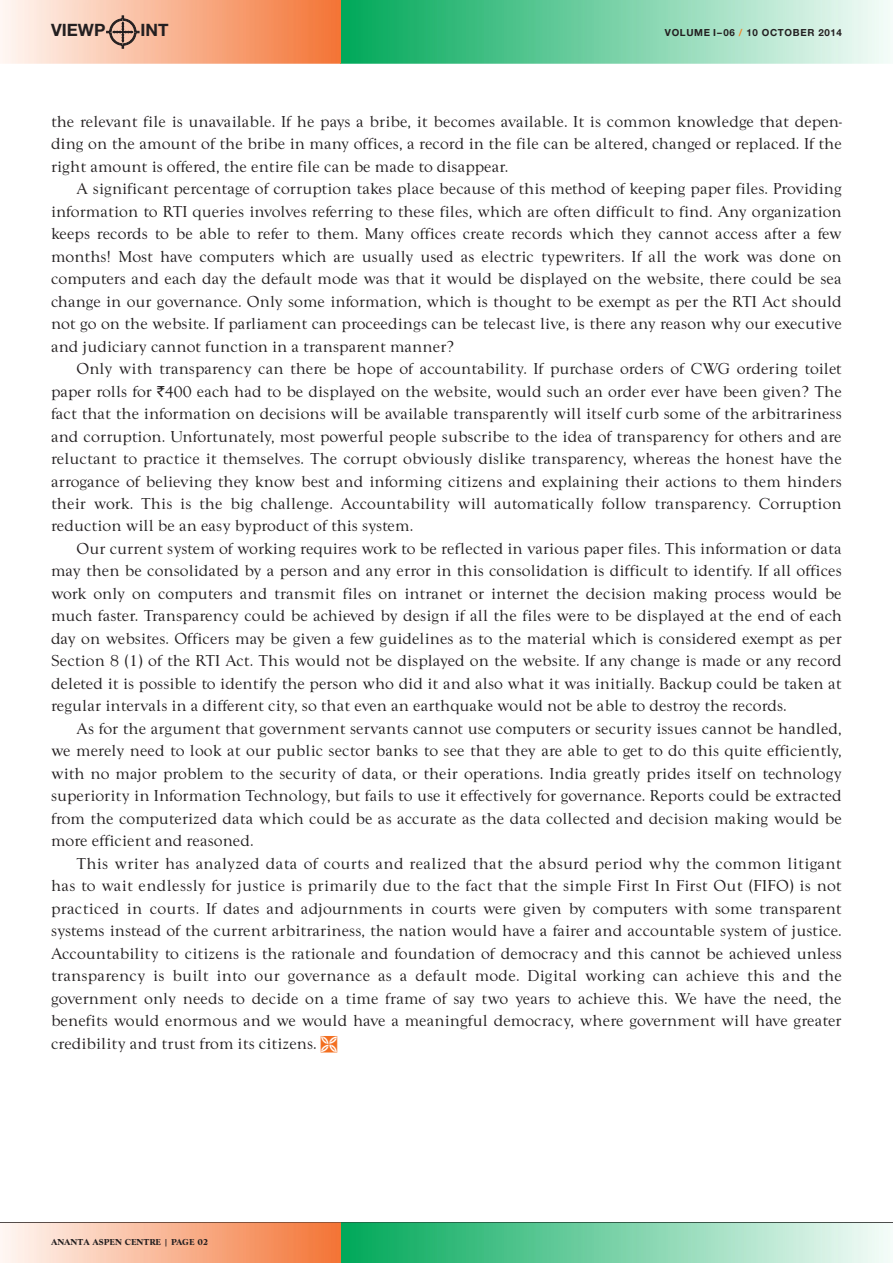
<style>
.page{position:relative;width:894px;height:1263px;background:#fff}
.page>*{position:absolute;margin:0;border:0;box-sizing:border-box;transform-origin:0 0}
.t1{font:700 17.1px "Helvetica Neue";color:#231f20}
.t2{font:16.5px "Goudy Wtc T";color:#231f20}
.t3{font:15px "Rupee Foradian";color:#231f20}
.t4{font:700 9.75px "Helvetica Neue";letter-spacing:.07em;color:#231f20}
.t5{font:700 9.75px "Helvetica Neue";color:#f5821f}
.t6{font:700 9px "Goudy Wtc T";color:#231f20}
</style>
<div class="page">
<hr style="left:0;top:1222px;width:893px;height:1px;background:#231f20">
<img style="left:0;top:1223px;width:890px;height:40px">
<img style="left:0;top:0;width:890px;height:64px">
<svg style="left:106px;top:15px;width:33px;height:34px"></svg>
<p class="t1" style="left:51px;top:24px;width:56px">VIEWP</p>
<p class="t1" style="left:140px;top:24px;width:30px">INT</p>
<p class="t4" style="left:665px;top:29px;width:179px">VOLUME I–06 10 OCTOBER 2014</p>
<p class="t5" style="left:739px;top:29px;width:5px">/</p>
<p class="t2" style="left:51px;top:115px;width:792px">the relevant file is unavailable. If he pays a bribe, it becomes available. It is common knowledge that depen-</p>
<p class="t2" style="left:51px;top:138px;width:792px">ding on the amount of the bribe in many offices, a record in the file can be altered, changed or replaced. If the</p>
<p class="t2" style="left:51px;top:160px;width:459px">right amount is offered, the entire file can be made to disappear.</p>
<p class="t2" style="left:77px;top:183px;width:767px">A significant percentage of corruption takes place because of this method of keeping paper files. Providing</p>
<p class="t2" style="left:51px;top:205px;width:792px">information to RTI queries involves referring to these files, which are often difficult to find. Any organization</p>
<p class="t2" style="left:51px;top:228px;width:792px">keeps records to be able to refer to them. Many offices create records which they cannot access after a few</p>
<p class="t2" style="left:51px;top:250px;width:792px">months! Most have computers which are usually used as electric typewriters. If all the work was done on</p>
<p class="t2" style="left:51px;top:273px;width:792px">computers and each day the default mode was that it would be displayed on the website, there could be sea</p>
<p class="t2" style="left:51px;top:295px;width:792px">change in our governance. Only some information, which is thought to be exempt as per the RTI Act should</p>
<p class="t2" style="left:51px;top:318px;width:792px">not go on the website. If parliament can proceedings can be telecast live, is there any reason why our executive</p>
<p class="t2" style="left:51px;top:340px;width:405px">and judiciary cannot function in a transparent manner?</p>
<p class="t2" style="left:77px;top:363px;width:767px">Only with transparency can there be hope of accountability. If purchase orders of CWG ordering toilet</p>
<p class="t2" style="left:51px;top:385px;width:792px">paper rolls for 400 each had to be displayed on the website, would such an order ever have been given? The</p>
<p class="t2" style="left:51px;top:408px;width:792px">fact that the information on decisions will be available transparently will itself curb some of the arbitrariness</p>
<p class="t2" style="left:51px;top:430px;width:792px">and corruption. Unfortunately, most powerful people subscribe to the idea of transparency for others and are</p>
<p class="t2" style="left:51px;top:453px;width:792px">reluctant to practice it themselves. The corrupt obviously dislike transparency, whereas the honest have the</p>
<p class="t2" style="left:51px;top:475px;width:792px">arrogance of believing they know best and informing citizens and explaining their actions to them hinders</p>
<p class="t2" style="left:51px;top:498px;width:792px">their work. This is the big challenge. Accountability will automatically follow transparency. Corruption</p>
<p class="t2" style="left:51px;top:520px;width:364px">reduction will be an easy byproduct of this system.</p>
<p class="t2" style="left:77px;top:543px;width:767px">Our current system of working requires work to be reflected in various paper files. This information or data</p>
<p class="t2" style="left:51px;top:565px;width:792px">may then be consolidated by a person and any error in this consolidation is difficult to identify. If all offices</p>
<p class="t2" style="left:51px;top:588px;width:792px">work only on computers and transmit files on intranet or internet the decision making process would be</p>
<p class="t2" style="left:51px;top:610px;width:792px">much faster. Transparency could be achieved by design if all the files were to be displayed at the end of each</p>
<p class="t2" style="left:51px;top:633px;width:792px">day on websites. Officers may be given a few guidelines as to the material which is considered exempt as per</p>
<p class="t2" style="left:51px;top:655px;width:792px">Section 8 (1) of the RTI Act. This would not be displayed on the website. If any change is made or any record</p>
<p class="t2" style="left:51px;top:678px;width:792px">deleted it is possible to identify the person who did it and also what it was initially. Backup could be taken at</p>
<p class="t2" style="left:51px;top:700px;width:737px">regular intervals in a different city, so that even an earthquake would not be able to destroy the records.</p>
<p class="t2" style="left:77px;top:723px;width:767px">As for the argument that government servants cannot use computers or security issues cannot be handled,</p>
<p class="t2" style="left:51px;top:745px;width:792px">we merely need to look at our public sector banks to see that they are able to get to do this quite efficiently,</p>
<p class="t2" style="left:51px;top:768px;width:792px">with no major problem to the security of data, or their operations. India greatly prides itself on technology</p>
<p class="t2" style="left:51px;top:790px;width:792px">superiority in Information Technology, but fails to use it effectively for governance. Reports could be extracted</p>
<p class="t2" style="left:51px;top:813px;width:792px">from the computerized data which could be as accurate as the data collected and decision making would be</p>
<p class="t2" style="left:51px;top:835px;width:204px">more efficient and reasoned.</p>
<p class="t2" style="left:77px;top:858px;width:767px">This writer has analyzed data of courts and realized that the absurd period why the common litigant</p>
<p class="t2" style="left:51px;top:880px;width:792px">has to wait endlessly for justice is primarily due to the fact that the simple First In First Out (FIFO) is not</p>
<p class="t2" style="left:51px;top:903px;width:792px">practiced in courts. If dates and adjournments in courts were given by computers with some transparent</p>
<p class="t2" style="left:51px;top:925px;width:792px">systems instead of the current arbitrariness, the nation would have a fairer and accountable system of justice.</p>
<p class="t2" style="left:51px;top:948px;width:792px">Accountability to citizens is the rationale and foundation of democracy and this cannot be achieved unless</p>
<p class="t2" style="left:51px;top:970px;width:792px">transparency is built into our governance as a default mode. Digital working can achieve this and the</p>
<p class="t2" style="left:51px;top:993px;width:792px">government only needs to decide on a time frame of say two years to achieve this. We have the need, the</p>
<p class="t2" style="left:51px;top:1015px;width:792px">benefits would enormous and we would have a meaningful democracy, where government will have greater</p>
<p class="t2" style="left:51px;top:1038px;width:267px">credibility and trust from its citizens.</p>
<p class="t3" style="left:157px;top:383px;width:9px">`</p>
<p class="t6" style="left:51px;top:1237px;width:159px">ANANTA ASPEN CENTRE | PAGE 02</p>
</div>
